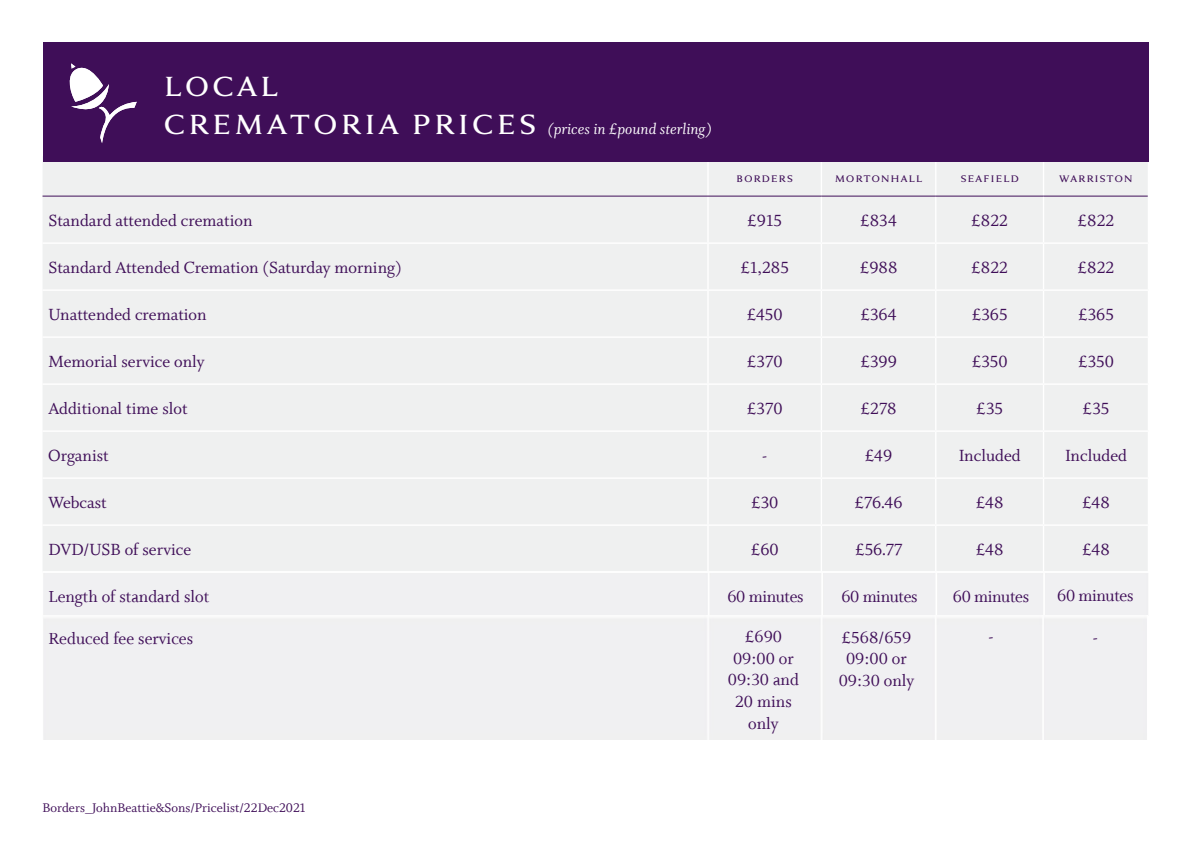
<style>
.page{position:relative;width:1191px;height:842px;background:#fff}
.page>*{position:absolute;margin:0;border:0;box-sizing:border-box;transform-origin:0 0}
.t1{font:41px "Anziano Pro";color:#fff}
.t2{font:18.1px/21.7px "Whitman Roman LF";color:#3f0e58;text-align:center}
.t3{font:18.1px "Whitman Roman LF";letter-spacing:-.02em;color:#3f0e58}
.t4{font:16.9px "Whitman Italic LF";color:#fff}
.t5{font:14.1px "Anziano Pro";color:#3f0e58}
.t6{font:14px "Whitman Roman LF";color:#3f0e58}
</style>
<div class="page">
<div style="left:43px;top:162px;width:1104px;height:409px;background:#eff0f0"></div>
<div style="left:43px;top:479px;width:1104px;height:45px;background:#eff0f0"></div>
<hr style="left:707px;top:157px;width:1px;height:39px;background:#fff">
<hr style="left:820px;top:157px;width:2px;height:39px;background:#fff">
<hr style="left:935px;top:157px;width:1px;height:39px;background:#fff">
<hr style="left:1042px;top:157px;width:2px;height:39px;background:#fff">
<hr style="left:707px;top:196px;width:1px;height:46px;background:#fff">
<hr style="left:820px;top:196px;width:2px;height:46px;background:#fff">
<hr style="left:935px;top:196px;width:1px;height:46px;background:#fff">
<hr style="left:1042px;top:196px;width:2px;height:46px;background:#fff">
<hr style="left:43px;top:242px;width:665px;height:2px;background:#fff">
<hr style="left:708px;top:242px;width:113px;height:2px;background:#fff">
<hr style="left:707px;top:244px;width:1px;height:45px;background:#fff">
<hr style="left:821px;top:242px;width:114px;height:2px;background:#fff">
<hr style="left:820px;top:244px;width:2px;height:45px;background:#fff">
<hr style="left:935px;top:242px;width:108px;height:2px;background:#fff">
<hr style="left:935px;top:244px;width:1px;height:45px;background:#fff">
<hr style="left:1043px;top:242px;width:106px;height:2px;background:#fff">
<hr style="left:1042px;top:244px;width:2px;height:45px;background:#fff">
<hr style="left:43px;top:289px;width:665px;height:2px;background:#fff">
<hr style="left:708px;top:289px;width:113px;height:2px;background:#fff">
<hr style="left:707px;top:291px;width:1px;height:45px;background:#fff">
<hr style="left:821px;top:289px;width:114px;height:2px;background:#fff">
<hr style="left:820px;top:291px;width:2px;height:45px;background:#fff">
<hr style="left:935px;top:289px;width:108px;height:2px;background:#fff">
<hr style="left:935px;top:291px;width:1px;height:45px;background:#fff">
<hr style="left:1043px;top:289px;width:106px;height:2px;background:#fff">
<hr style="left:1042px;top:291px;width:2px;height:45px;background:#fff">
<hr style="left:43px;top:336px;width:665px;height:2px;background:#fff">
<hr style="left:708px;top:336px;width:113px;height:2px;background:#fff">
<hr style="left:707px;top:338px;width:1px;height:45px;background:#fff">
<hr style="left:821px;top:336px;width:114px;height:2px;background:#fff">
<hr style="left:820px;top:338px;width:2px;height:45px;background:#fff">
<hr style="left:935px;top:336px;width:108px;height:2px;background:#fff">
<hr style="left:935px;top:338px;width:1px;height:45px;background:#fff">
<hr style="left:1043px;top:336px;width:106px;height:2px;background:#fff">
<hr style="left:1042px;top:338px;width:2px;height:45px;background:#fff">
<hr style="left:43px;top:383px;width:665px;height:2px;background:#fff">
<hr style="left:708px;top:383px;width:113px;height:2px;background:#fff">
<hr style="left:707px;top:385px;width:1px;height:45px;background:#fff">
<hr style="left:821px;top:383px;width:114px;height:2px;background:#fff">
<hr style="left:820px;top:385px;width:2px;height:45px;background:#fff">
<hr style="left:935px;top:383px;width:108px;height:2px;background:#fff">
<hr style="left:935px;top:385px;width:1px;height:45px;background:#fff">
<hr style="left:1043px;top:383px;width:106px;height:2px;background:#fff">
<hr style="left:1042px;top:385px;width:2px;height:45px;background:#fff">
<hr style="left:43px;top:430px;width:665px;height:2px;background:#fff">
<hr style="left:708px;top:430px;width:113px;height:2px;background:#fff">
<hr style="left:707px;top:432px;width:1px;height:45px;background:#fff">
<hr style="left:821px;top:430px;width:114px;height:2px;background:#fff">
<hr style="left:820px;top:432px;width:2px;height:45px;background:#fff">
<hr style="left:935px;top:430px;width:108px;height:2px;background:#fff">
<hr style="left:935px;top:432px;width:1px;height:45px;background:#fff">
<hr style="left:1043px;top:430px;width:106px;height:2px;background:#fff">
<hr style="left:1042px;top:432px;width:2px;height:45px;background:#fff">
<hr style="left:43px;top:477px;width:665px;height:2px;background:#fff">
<hr style="left:708px;top:477px;width:113px;height:2px;background:#fff">
<hr style="left:707px;top:479px;width:1px;height:45px;background:#fff">
<hr style="left:821px;top:477px;width:114px;height:2px;background:#fff">
<hr style="left:820px;top:479px;width:2px;height:45px;background:#fff">
<hr style="left:935px;top:477px;width:108px;height:2px;background:#fff">
<hr style="left:935px;top:479px;width:1px;height:45px;background:#fff">
<hr style="left:1043px;top:477px;width:106px;height:2px;background:#fff">
<hr style="left:1042px;top:479px;width:2px;height:45px;background:#fff">
<hr style="left:707px;top:526px;width:1px;height:45px;background:#fff">
<hr style="left:820px;top:526px;width:2px;height:45px;background:#fff">
<hr style="left:935px;top:526px;width:1px;height:45px;background:#fff">
<hr style="left:1042px;top:526px;width:2px;height:45px;background:#fff">
<hr style="left:43px;top:524px;width:665px;height:2px;background:#fff">
<hr style="left:708px;top:524px;width:113px;height:2px;background:#fff">
<hr style="left:821px;top:524px;width:114px;height:2px;background:#fff">
<hr style="left:935px;top:524px;width:108px;height:2px;background:#fff">
<hr style="left:1043px;top:524px;width:106px;height:2px;background:#fff">
<hr style="left:43px;top:196px;width:665px;height:1px;background:#3f0e58">
<hr style="left:708px;top:196px;width:113px;height:1px;background:#3f0e58">
<hr style="left:821px;top:196px;width:114px;height:1px;background:#3f0e58">
<hr style="left:935px;top:196px;width:108px;height:1px;background:#3f0e58">
<hr style="left:1043px;top:196px;width:104px;height:1px;background:#3f0e58">
<div style="left:43px;top:43px;width:1105px;height:119px;background:#3f0e58"></div>
<svg style="left:69px;top:63px;width:68px;height:80px"></svg>
<p class="t1" style="left:162px;top:58px;width:119px">local</p>
<p class="t1" style="left:162px;top:95px;width:377px">crematoria prices</p>
<p class="t4" style="left:547px;top:119px;width:166px">(prices in £pound sterling)</p>
<p class="t5" style="left:736px;top:168px;width:59px">borders</p>
<p class="t5" style="left:834px;top:168px;width:90px">mortonhall</p>
<p class="t5" style="left:960px;top:168px;width:61px">seafield</p>
<p class="t5" style="left:1058px;top:168px;width:76px">warriston</p>
<p class="t2" style="left:49px;top:210px;width:205px">Standard attended cremation</p>
<p class="t2" style="left:747px;top:210px;width:36px">£915</p>
<p class="t2" style="left:860px;top:210px;width:38px">£834</p>
<p class="t2" style="left:971px;top:210px;width:38px">£822</p>
<p class="t2" style="left:1077px;top:210px;width:38px">£822</p>
<p class="t2" style="left:49px;top:257px;width:354px">Standard Attended Cremation (Saturday morning)</p>
<p class="t2" style="left:740px;top:257px;width:50px">£1,285</p>
<p class="t2" style="left:859px;top:257px;width:39px">£988</p>
<p class="t2" style="left:971px;top:257px;width:38px">£822</p>
<p class="t2" style="left:1077px;top:257px;width:38px">£822</p>
<p class="t2" style="left:49px;top:304px;width:160px">Unattended cremation</p>
<p class="t2" style="left:746px;top:304px;width:38px">£450</p>
<p class="t2" style="left:860px;top:304px;width:38px">£364</p>
<p class="t2" style="left:971px;top:304px;width:37px">£365</p>
<p class="t2" style="left:1078px;top:304px;width:37px">£365</p>
<p class="t2" style="left:49px;top:351px;width:157px">Memorial service only</p>
<p class="t2" style="left:747px;top:351px;width:37px">£370</p>
<p class="t2" style="left:860px;top:351px;width:38px">£399</p>
<p class="t2" style="left:971px;top:351px;width:37px">£350</p>
<p class="t2" style="left:1078px;top:351px;width:37px">£350</p>
<p class="t2" style="left:49px;top:398px;width:140px">Additional time slot</p>
<p class="t2" style="left:747px;top:398px;width:37px">£370</p>
<p class="t2" style="left:860px;top:398px;width:38px">£278</p>
<p class="t2" style="left:976px;top:398px;width:28px">£35</p>
<p class="t2" style="left:1082px;top:398px;width:28px">£35</p>
<p class="t2" style="left:48px;top:445px;width:62px">Organist</p>
<p class="t2" style="left:762px;top:445px;width:7px">-</p>
<p class="t2" style="left:865px;top:445px;width:29px">£49</p>
<p class="t2" style="left:958px;top:445px;width:64px">Included</p>
<p class="t2" style="left:1065px;top:445px;width:64px">Included</p>
<p class="t2" style="left:49px;top:492px;width:60px">Webcast</p>
<p class="t2" style="left:751px;top:492px;width:29px">£30</p>
<p class="t2" style="left:854px;top:492px;width:50px">£76.46</p>
<p class="t2" style="left:975px;top:492px;width:29px">£48</p>
<p class="t2" style="left:1082px;top:492px;width:29px">£48</p>
<p class="t2" style="left:49px;top:539px;width:144px">DVD/USB of service</p>
<p class="t2" style="left:750px;top:539px;width:30px">£60</p>
<p class="t2" style="left:855px;top:539px;width:49px">£56.77</p>
<p class="t2" style="left:976px;top:539px;width:29px">£48</p>
<p class="t2" style="left:1082px;top:539px;width:29px">£48</p>
<p class="t2" style="left:49px;top:586px;width:162px">Length of standard slot</p>
<p class="t3" style="left:841px;top:587px;width:78px">60 minutes</p>
<p class="t3" style="left:952px;top:587px;width:78px">60 minutes</p>
<p class="t2" style="left:49px;top:628px;width:146px">Reduced fee services</p>
<p class="t3" style="left:727px;top:586px;width:78px">60 minutes</p>
<p class="t2" style="left:728px;top:626px;width:72px">£690<br>09:00 or<br>09:30 and<br>20 mins only</p>
<p class="t2" style="left:838px;top:626px;width:77px">£568/659<br>09:00 or<br>09:30 only</p>
<p class="t2" style="left:988px;top:626px;width:7px">-</p>
<p class="t6" style="left:43px;top:800px;width:265px">Borders_JohnBeattie&amp;Sons/Pricelist/22Dec2021</p>
<p class="t3" style="left:1057px;top:586px;width:78px">60 minutes</p>
<p class="t2" style="left:1092px;top:626px;width:7px">-</p>
</div>
